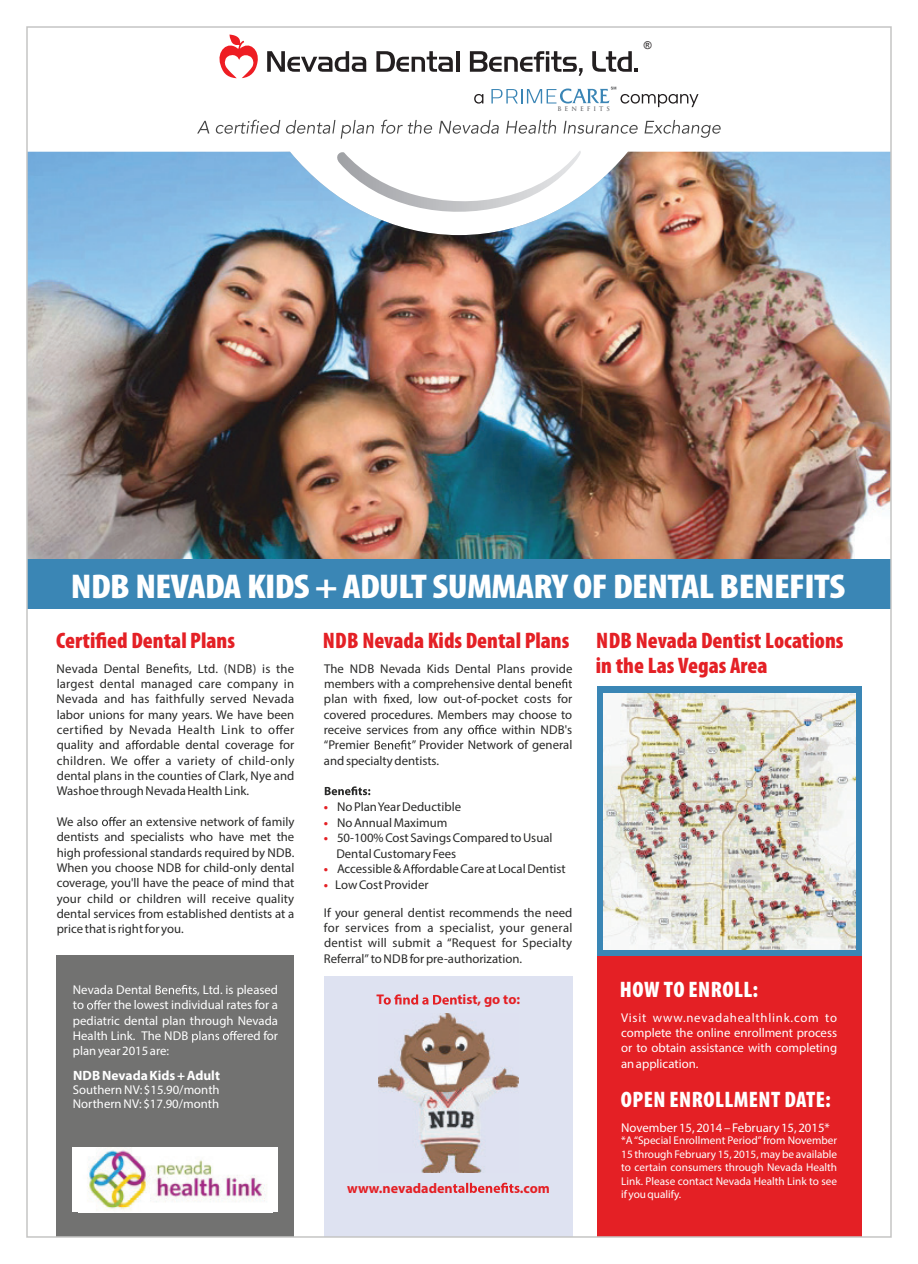
<style>
.page{position:relative;width:918px;height:1264px;background:#fff}
.page>*{position:absolute;margin:0;border:0;box-sizing:border-box;transform-origin:0 0}
.t1{font:900 condensed 34.5px "Myriad Pro";letter-spacing:-.015em;color:#fff;scale:1.12 1}
.t2{font:900 condensed 22.5px/25.7px "Myriad Pro";color:#e42025}
.t3{font:900 condensed 22.5px "Myriad Pro";letter-spacing:.02em;color:#fff}
.t4{font:700 14.1px "Myriad Pro";color:#e42025}
.t5{font:700 13.5px "Myriad Pro";color:#fff}
.t6{font:12.75px/15.3px "Myriad Pro";color:#292928;text-align:justify}
.t7{font:12.75px/15.3px "Myriad Pro";color:#fff;text-align:justify}
.t8{font:11.25px/13.5px "Myriad Pro";color:#fff;text-align:justify}
.t9{font:10.65px "Arial";color:#231f20}
.t10{font:700 6.15px "Trajan Pro";letter-spacing:.5em;color:#6c6d70}
.s1{font-weight:700;color:#e42025}
</style>
<div class="page">
<img style="left:29px;top:152px;width:860px;height:407px">
<div style="left:57px;top:955px;width:237px;height:282px;background:#727271"></div>
<div style="left:27px;top:559px;width:864px;height:50px;background:#3a86b5"></div>
<img style="left:239px;top:151px;width:440px;height:82px">
<svg style="left:197px;top:121px;width:12px;height:12px"></svg>
<svg style="left:216px;top:120px;width:64px;height:14px"></svg>
<svg style="left:286px;top:120px;width:49px;height:14px"></svg>
<svg style="left:341px;top:120px;width:33px;height:19px"></svg>
<svg style="left:381px;top:120px;width:51px;height:14px"></svg>
<svg style="left:439px;top:120px;width:60px;height:14px"></svg>
<svg style="left:506px;top:120px;width:50px;height:14px"></svg>
<svg style="left:563px;top:121px;width:75px;height:13px"></svg>
<svg style="left:645px;top:120px;width:76px;height:18px"></svg>
<svg style="left:173px;top:663px;width:6px;height:9px"></svg>
<svg style="left:83px;top:725px;width:5px;height:9px"></svg>
<svg style="left:276px;top:725px;width:8px;height:9px"></svg>
<svg style="left:126px;top:740px;width:13px;height:9px"></svg>
<svg style="left:141px;top:755px;width:8px;height:9px"></svg>
<svg style="left:102px;top:817px;width:14px;height:9px"></svg>
<svg style="left:535px;top:679px;width:37px;height:9px"></svg>
<svg style="left:384px;top:694px;width:5px;height:9px"></svg>
<svg style="left:468px;top:725px;width:22px;height:9px"></svg>
<svg style="left:375px;top:740px;width:36px;height:9px"></svg>
<svg style="left:325px;top:786px;width:45px;height:9px"></svg>
<svg style="left:411px;top:864px;width:8px;height:9px"></svg>
<svg style="left:156px;top:985px;width:41px;height:9px"></svg>
<svg style="left:87px;top:1000px;width:14px;height:9px"></svg>
<svg style="left:192px;top:1031px;width:45px;height:11px"></svg>
<div style="left:597px;top:955px;width:264px;height:282px;background:#e42025"></div>
<div style="left:324px;top:976px;width:248px;height:261px;background:#dee2f1"></div>
<svg style="left:384px;top:994px;width:73px;height:10px"></svg>
<svg style="left:453px;top:1182px;width:67px;height:11px"></svg>
<img style="left:378px;top:1013px;width:140px;height:159px">
<div style="left:597px;top:687px;width:264px;height:269px;background:#3a86b5"></div>
<img style="left:603px;top:693px;width:252px;height:257px">
<div style="left:73px;top:1147px;width:205px;height:65px;background:#fff"></div>
<img style="left:87px;top:1147px;width:180px;height:64px">
<svg style="left:267px;top:51px;width:99px;height:21px"></svg>
<svg style="left:376px;top:51px;width:77px;height:21px"></svg>
<hr style="left:456px;top:51px;width:3px;height:21px;background:#231f20">
<svg style="left:470px;top:51px;width:113px;height:25px"></svg>
<svg style="left:592px;top:51px;width:46px;height:21px"></svg>
<svg style="left:474px;top:94px;width:9px;height:10px"></svg>
<svg style="left:491px;top:87px;width:208px;height:20px"></svg>
<svg style="left:219px;top:35px;width:39px;height:43px"></svg>
<p class="t10" style="left:558px;top:105px;width:54px">BENEFITS</p>
<p class="t9" style="left:644px;top:38px;width:9px">®</p>
<h1 class="t1" style="left:71px;top:567px;width:693px">NDB NEVADA KIDS+ ADULT SUMMARY OF DENTAL BENEFITS</h1>
<h2 class="t2" style="left:596px;top:627px;width:249px">NDB Nevada Dentist Locations in the Las Vegas Area</h2>
<h2 class="t2" style="left:56px;top:627px;width:180px">Certified Dental Plans</h2>
<p class="t6" style="left:57px;top:660px;width:239px">Nevada Dental Bene ts, Ltd. (NDB) is the largest dental managed care company in Nevada and has faithfully served Nevada labor unions for many years. We have been certi ed by Nevada Health Link to o er quality and</p>
<h2 class="t2" style="left:323px;top:627px;width:248px">NDB Nevada Kids Dental Plans</h2>
<p class="t6" style="left:324px;top:660px;width:250px;text-align:left">The NDB Nevada Kids Dental Plans provide members with a comprehensive dental<br>plan with xed, low out-of-pocket costs for covered procedures. Members may choose to receive services from any</p>
<p class="t6" style="left:491px;top:722px;width:83px">e within NDB's</p>
<p class="t6" style="left:57px;top:737px;width:239px;text-indent:82px">ordable dental coverage for children. We o er a variety of child-only dental plans in the counties of Clark, Nye and Washoe through Nevada Health Link.</p>
<p class="t6" style="left:57px;top:814px;width:43px">We also</p>
<p class="t6" style="left:324px;top:737px;width:250px;text-indent:88px">” Provider Network of general and specialty dentists.</p>
<p class="t6" style="left:324px;top:798px;width:139px"><span class="s1">•</span> No Plan Year Deductible</p>
<p class="t6" style="left:324px;top:814px;width:125px"><span class="s1">•</span> No Annual Maximum</p>
<p class="t6" style="left:336px;top:830px;width:218px;text-indent:-12px"><span class="s1">•</span> 50-100% Cost Savings Compared to Usual<br>Dental Customary Fees</p>
<p class="t6" style="left:324px;top:861px;width:243px"><span class="s1">•</span> Accessible &amp; A ordable Care at Local Dentist</p>
<p class="t6" style="left:324px;top:871px;width:250px;line-height:27.6px"><span class="s1">•</span> Low Cost Provider<br>If your general dentist recommends the need</p>
<p class="t6" style="left:324px;top:920px;width:250px">for services from a specialist, your general dentist will submit a “Request for Specialty Referral” to NDB for pre-authorization.</p>
<p class="t6" style="left:324px;top:737px;width:47px">“Premier</p>
<p class="t6" style="left:57px;top:814px;width:239px;text-indent:59px">er an extensive network of family dentists and specialists who have met the high professional standards required by NDB.<br>When you choose NDB for child-only dental coverage, you'll have the peace of mind that your child or children will receive quality dental services from established dentists at a price that is right for you.</p>
<p class="t7" style="left:73px;top:982px;width:80px">Nevada Dental</p>
<p class="t7" style="left:197px;top:982px;width:82px">, Ltd. is pleased</p>
<p class="t7" style="left:73px;top:997px;width:13px">to</p>
<p class="t7" style="left:73px;top:997px;width:207px;text-indent:28px">er the lowest individual rates for a pediatric dental plan through Nevada Health Link. The NDB</p>
<p class="t7" style="left:237px;top:1028px;width:43px">ered for</p>
<p class="t7" style="left:73px;top:1043px;width:98px">plan year 2015 are:</p>
<p class="t5" style="left:73px;top:1066px;width:148px">NDBNevada Kids + Adult</p>
<p class="t7" style="left:73px;top:1082px;width:148px;line-height:13.8px">Southern NV: $15.90/month<br>Northern NV: $17.90/month</p>
<p class="t4" style="left:377px;top:990px;width:9px">T</p>
<p class="t4" style="left:457px;top:990px;width:64px">tist, go to:</p>
<p class="t4" style="left:347px;top:1179px;width:107px">www.nevadaden</p>
<p class="t4" style="left:520px;top:1179px;width:32px">.com</p>
<h2 class="t3" style="left:620px;top:976px;width:140px">HOW TO ENROLL:</h2>
<p class="t7" style="left:621px;top:1009px;width:217px">Visit www.nevadahealthlink.com to complete the online enrollment process or to obtain assistance with completing an application.</p>
<h2 class="t3" style="left:621px;top:1086px;width:212px">OPEN ENROLLMENT DATE:</h2>
<p class="t7" style="left:621px;top:1119px;width:210px">November 15, 2014 – February 15, 2015*</p>
<p class="t8" style="left:621px;top:1133px;width:218px">*A “Special Enrollment Period”from November 15 through February 15, 2015, may be available to certain consumers through Nevada Health Link. Please contact Nevada Health Link to see if you qualify.</p>
</div>
